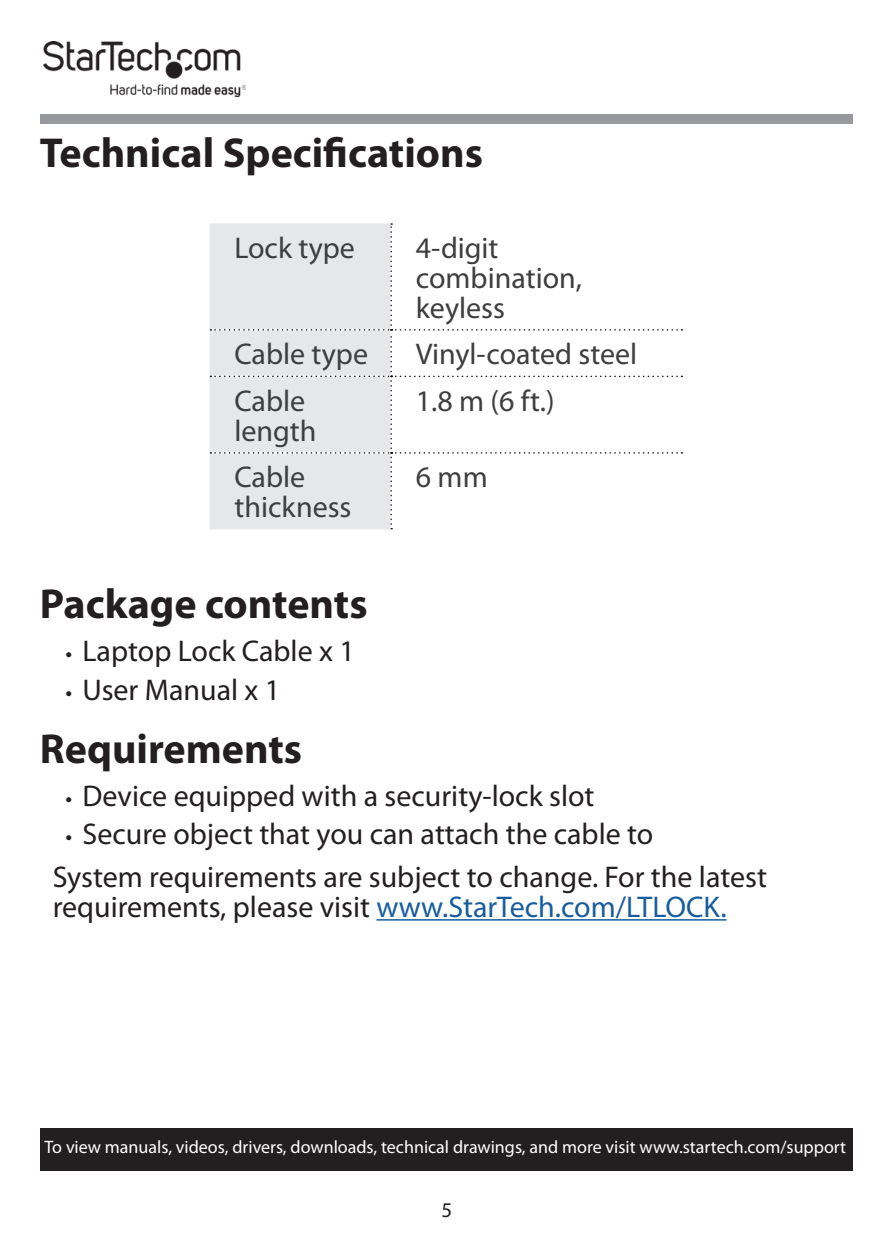
<style>
.page{position:relative;width:893px;height:1259px;background:#fff}
.page>*{position:absolute;margin:0;border:0;box-sizing:border-box;transform-origin:0 0}
.t1{font:700 42px "Myriad Pro";color:#231f20}
.Text{font:30px/30px "Myriad Pro";color:#231f20}
.Table_Text{font:30px/30px "Myriad Pro";color:#3e3e3f}
.t2{font:21px "Myriad Pro";color:#231f20}
.t3{font:18px "Myriad Pro";color:#fff}
.s1{font-size:24px}
.s2{color:#175d9e}
</style>
<div class="page">
<img style="left:43px;top:42px;width:203px;height:55px">
<div style="left:40px;top:115px;width:812px;height:9px;background:#97999c"></div>
<div style="left:40px;top:1128px;width:812px;height:42px;background:#231f20"></div>
<hr style="left:376px;top:919px;width:350px;height:1px;background:#175d9e">
<svg style="left:210px;top:223px;width:472px;height:306px"></svg>
<h1 class="t1" style="left:40px;top:125px;width:444px">Technical Specifications</h1>
<p class="Table_Text" style="left:234px;top:232px;width:122px">Lock type</p>
<p class="Table_Text" style="left:416px;top:232px;width:168px">4-digit combination, keyless</p>
<p class="Table_Text" style="left:234px;top:339px;width:135px">Cable type</p>
<p class="Table_Text" style="left:416px;top:339px;width:223px">Vinyl-coated steel</p>
<p class="Table_Text" style="left:234px;top:385px;width:84px">Cable length</p>
<p class="Table_Text" style="left:416px;top:385px;width:140px">1.8 m (6 ft.)</p>
<p class="Table_Text" style="left:234px;top:462px;width:119px">Cable thickness</p>
<p class="Table_Text" style="left:416px;top:462px;width:73px">6 mm</p>
<h1 class="t1" style="left:40px;top:576px;width:329px">Package contents</h1>
<p class="Text" style="left:65px;top:635px;width:291px"><span class="s1">•</span> Laptop Lock Cable x 1</p>
<p class="Text" style="left:65px;top:674px;width:216px"><span class="s1">•</span> User Manual x 1</p>
<h1 class="t1" style="left:40px;top:721px;width:264px">Requirements</h1>
<p class="Text" style="left:65px;top:780px;width:531px"><span class="s1">•</span> Device equipped with a security-lock slot</p>
<p class="Text" style="left:65px;top:818px;width:589px"><span class="s1">•</span> Secure object that you can attach the cable to</p>
<p class="Text" style="left:53px;top:861px;width:716px">System requirements are subject to change. For the latest requirements, please visit <span class="s2">www.StarTech.com/LTLOCK.</span></p>
<p class="t3" style="left:45px;top:1135px;width:803px">To view manuals, videos, drivers, downloads, technical drawings, and more visit www.startech.com/support</p>
<p class="t2" style="left:442px;top:1197px;width:12px">5</p>
</div>
